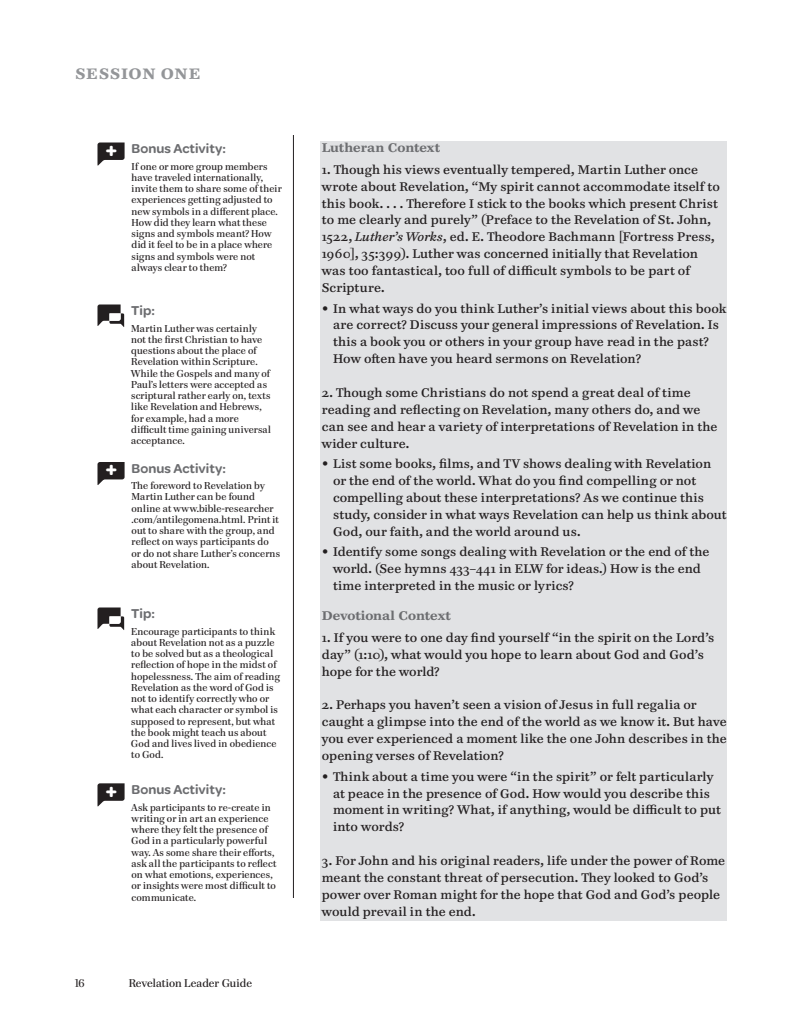
<style>
.page{position:relative;width:810px;height:1035px;background:#fff}
.page>*{position:absolute;margin:0;border:0;box-sizing:border-box;transform-origin:0 0}
.t1{font:700 15px "Paperback 6";letter-spacing:.055em;color:#939598}
.t2{font:600 13.75px "Omnes";letter-spacing:.005em;color:#6c6d70}
.t3{font:12.5px/16.9px "Paperback 9";letter-spacing:.01em;color:#231f20}
.t4{font:700 12.5px "Paperback 9";color:#6c6d70}
.t5{font:11.25px "Paperback 48";color:#231f20}
.t6{font:10px/11.2px "Paperback 48";letter-spacing:.015em;color:#231f20}
.s1{font-style:italic}
</style>
<div class="page">
<hr style="left:293px;top:135px;width:1px;height:763px;background:#231f20">
<div style="left:320px;top:141px;width:406px;height:780px;background:#e1e2e4"></div>
<svg style="left:98px;top:305px;width:26px;height:22px"></svg>
<svg style="left:98px;top:608px;width:26px;height:22px"></svg>
<svg style="left:98px;top:143px;width:27px;height:23px"></svg>
<svg style="left:98px;top:462px;width:27px;height:23px"></svg>
<svg style="left:98px;top:783px;width:27px;height:24px"></svg>
<p class="t1" style="left:75px;top:63px;width:127px">SESSION ONE</p>
<p class="t2" style="left:132px;top:141px;width:96px">Bonus Activity:</p>
<p class="t6" style="left:132px;top:161px;width:151px">If one or more group members have traveled internationally, invite them to share some of their experiences getting adjusted to new symbols in a different place.<br>How did they learn what these signs and symbols meant? How did it feel to be in a place where signs and symbols were not always clear to them?</p>
<p class="t2" style="left:131px;top:303px;width:25px">Tip:</p>
<p class="t6" style="left:131px;top:323px;width:141px">Martin Luther was certainly not the first Christian to have questions about the place of<br>Revelation within Scripture.<br>While the Gospels and many of<br>Paul’s letters were accepted as scriptural rather early on, texts like Revelation and Hebrews, for example, had a more difficult time gaining universal acceptance.</p>
<p class="t2" style="left:132px;top:461px;width:96px">Bonus Activity:</p>
<p class="t6" style="left:132px;top:480px;width:150px">The foreword to Revelation by<br>Martin Luther can be found online at www.bible-researcher .com/antilegomena.html. Print it out to share with the group, and reflect on ways participants do or do not share Luther’s concerns about Revelation.</p>
<p class="t2" style="left:131px;top:606px;width:25px">Tip:</p>
<p class="t6" style="left:131px;top:626px;width:150px">Encourage participants to think about Revelation not as a puzzle to be solved but as a theological reflection of hope in the midst of hopelessness. The aim of reading<br>Revelation as the word of God is not to identify correctly who or what each character or symbol is supposed to represent, but what the book might teach us about<br>God and lives lived in obedience to God.</p>
<p class="t2" style="left:132px;top:782px;width:96px">Bonus Activity:</p>
<p class="t6" style="left:132px;top:802px;width:146px">Ask participants to re-create in writing or in art an experience where they felt the presence of<br>God in a particularly powerful way. As some share their efforts, ask all the participants to reflect on what emotions, experiences, or insights were most difficult to communicate.</p>
<p class="t5" style="left:75px;top:977px;width:11px">16</p>
<p class="t5" style="left:129px;top:977px;width:125px">Revelation Leader Guide</p>
<p class="t4" style="left:322px;top:139px;width:120px">Lutheran Context</p>
<p class="t3" style="left:322px;top:161px;width:400px">1. Though his views eventually tempered, Martin Luther once wrote about Revelation, “My spirit cannot accommodate itself to this book. . . . Therefore I stick to the books which present Christ to me clearly and purely” (Preface to the Revelation of St. John, 1522, <span class="s1">Luther’s Works</span>, ed. E. Theodore Bachmann [Fortress Press, 1960], 35:399). Luther was concerned initially that Revelation was too fantastical, too full of difficult symbols to be part of Scripture.</p>
<p class="t3" style="left:333px;top:300px;width:395px;text-indent:-11px">• In what ways do you think Luther’s initial views about this book are correct? Discuss your general impressions of Revelation. Is this a book you or others in your group have read in the past?<br>How often have you heard sermons on Revelation?</p>
<p class="t3" style="left:322px;top:384px;width:397px">2. Though some Christians do not spend a great deal of time reading and reflecting on Revelation, many others do, and we can see and hear a variety of interpretations of Revelation in the wider culture.</p>
<p class="t3" style="left:333px;top:455px;width:395px;text-indent:-11px">• List some books, films, and TV shows dealing with Revelation or the end of the world. What do you find compelling or not compelling about these interpretations? As we continue this study, consider in what ways Revelation can help us think about God, our faith, and the world around us.</p>
<p class="t3" style="left:333px;top:543px;width:378px;text-indent:-11px">• Identify some songs dealing with Revelation or the end of the world. (See hymns 433–441 in ELW for ideas.) How is the end time interpreted in the music or lyrics?</p>
<p class="t4" style="left:322px;top:608px;width:131px">Devotional Context</p>
<p class="t3" style="left:322px;top:629px;width:394px">1. If you were to one day find yourself “in the spirit on the Lord’s day” (1:10), what would you hope to learn about God and God’s hope for the world?</p>
<p class="t3" style="left:322px;top:696px;width:407px">2. Perhaps you haven’t seen a vision of Jesus in full regalia or caught a glimpse into the end of the world as we know it. But have you ever experienced a moment like the one John describes in the opening verses of Revelation?</p>
<p class="t3" style="left:333px;top:768px;width:389px;text-indent:-11px">• Think about a time you were “in the spirit” or felt particularly at peace in the presence of God. How would you describe this moment in writing? What, if anything, would be difficult to put into words?</p>
<p class="t3" style="left:322px;top:852px;width:405px">3. For John and his original readers, life under the power of Rome meant the constant threat of persecution. They looked to God’s power over Roman might for the hope that God and God’s people would prevail in the end.</p>
</div>
